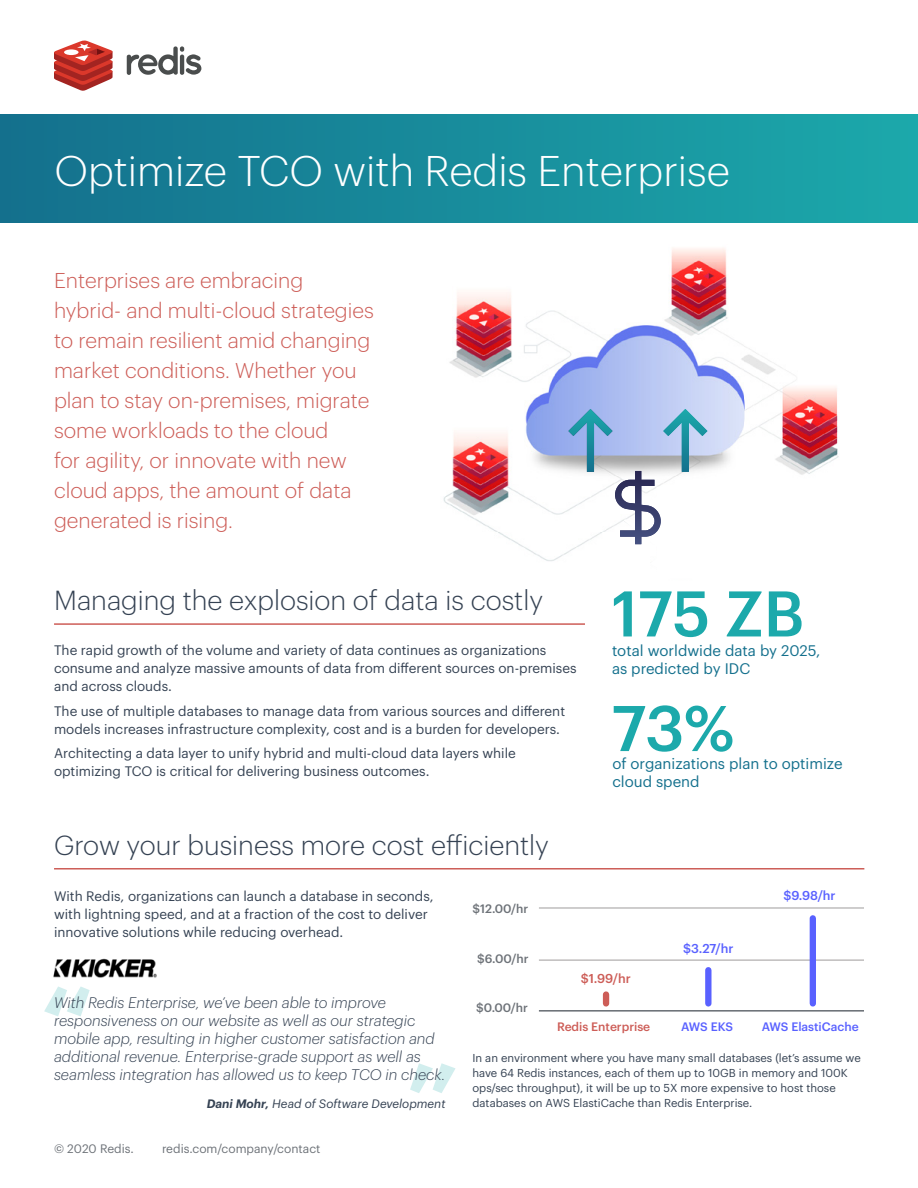
<style>
.page{position:relative;width:918px;height:1188px;background:#fff}
.page>*{position:absolute;margin:0;border:0;box-sizing:border-box;transform-origin:0 0}
.t1{font:600 108px "Graphik";color:#d2eeee}
.t2{font:500 63px/114.6px "Graphik";color:#1ca9ab}
.t3{font:300 42px "Graphik";color:#fff}
.t4{font:300 27px "Graphik";color:#354253}
.t5{font:300 21px/30px "Graphik";color:#cd5d57}
.t6{font:italic 300 15px/18px "Graphik";color:#354253}
.t7{font:15px/18px "Graphik";color:#14708d}
.t8{font:13.5px/18px "Graphik";color:#354253}
.t9{font:500 12.6px "Graphik";color:#5961ff}
.t10{font:500 12.6px "Graphik";color:#cd5d57}
.t11{font:12px "Graphik";color:#6d7278}
.t12{font:italic 12px "Graphik";color:#354253}
.t13{font:500 12px "Graphik";color:#6d7278}
.t14{font:500 12px "Graphik";color:#5961ff}
.t15{font:500 12px "Graphik";color:#cd5d57}
.t16{font:11.25px/15px "Graphik";color:#354253}
.s1{font-weight:600}
</style>
<div class="page">
<img style="left:443px;top:248px;width:396px;height:313px">
<svg style="left:568px;top:409px;width:164px;height:152px"></svg>
<div style="left:0;top:114px;width:918px;height:108px;background:linear-gradient(to right,#14708d,#1ca9ab)"></div>
<hr style="left:54px;top:623px;width:531px;height:2px;background:#cd5d57">
<hr style="left:54px;top:868px;width:810px;height:2px;background:#cd5d57">
<img style="left:53px;top:958px;width:104px;height:20px">
<hr style="left:539px;top:1010px;width:325px;height:2px;background:#6d7278">
<hr style="left:539px;top:959px;width:325px;height:2px;background:#c2c0c0">
<hr style="left:539px;top:907px;width:325px;height:2px;background:#c2c0c0">
<div style="left:603px;top:995px;width:6px;height:8px;background:#cd5d57"></div>
<div style="left:705px;top:970px;width:7px;height:33px;background:#5961ff"></div>
<div style="left:810px;top:918px;width:6px;height:85px;background:#5961ff"></div>
<svg style="left:54px;top:40px;width:59px;height:51px"></svg>
<svg style="left:127px;top:46px;width:74px;height:29px"></svg>
<h3 class="t3" style="left:54px;top:140px;width:677px">Optimize TCO with Redis Enterprise</h3>
<p class="t5" style="left:54px;top:264px;width:321px">Enterprises are embracing hybrid- and multi-cloud strategies to remain resilient amid changing market conditions. Whether you plan to stay on-premises, migrate some workloads to the cloud<br>for agility, or innovate with new cloud apps, the amount of data generated is rising.</p>
<h3 class="t4" style="left:54px;top:580px;width:491px">Managing the explosion of data is costly</h3>
<p class="t8" style="left:54px;top:640px;width:524px">The rapid growth of the volume and variety of data continues as organizations consume and analyze massive amounts of data from different sources on-premises and across clouds.</p>
<p class="t8" style="left:54px;top:701px;width:513px">The use of multiple databases to manage data from various sources and different models increases infrastructure complexity, cost and is a burden for developers.</p>
<p class="t8" style="left:54px;top:743px;width:463px">Architecting a data layer to unify hybrid and multi-cloud data layers while optimizing TCO is critical for delivering business outcomes.</p>
<h3 class="t4" style="left:54px;top:825px;width:496px">Grow your business more cost efficiently</h3>
<p class="t8" style="left:54px;top:886px;width:381px">With Redis, organizations can launch a database in seconds, with lightning speed, and at a fraction of the cost to deliver innovative solutions while reducing overhead.</p>
<p class="t13" style="left:472px;top:899px;width:57px">$12.00/hr</p>
<h2 class="t2" style="left:612px;top:551px;width:194px">175 ZB<br>73%</h2>
<p class="t7" style="left:612px;top:641px;width:210px">total worldwide data by 2025, as predicted by IDC</p>
<p class="t7" style="left:612px;top:754px;width:232px">of organizations plan to optimize cloud spend</p>
<p class="t9" style="left:783px;top:886px;width:54px">$9.98/hr</p>
<h1 class="t1" style="left:41px;top:943px;width:55px">“</h1>
<p class="t6" style="left:54px;top:992px;width:393px">With Redis Enterprise, we’ve been able to improve responsiveness on our website as well as our strategic mobile app, resulting in higher customer satisfaction and additional revenue. Enterprise-grade support as well as seamless integration has allowed us to keep TCO in check.</p>
<p class="t12" style="left:207px;top:1094px;width:240px"><span class="s1">Dani Mohr,</span> Head of Software Development</p>
<h1 class="t1" style="left:459px;top:1137px;width:55px;rotate:-180deg">“</h1>
<p class="t11" style="left:54px;top:1139px;width:81px">© 2020 Redis.</p>
<p class="t11" style="left:162px;top:1139px;width:160px">redis.com/company/contact</p>
<p class="t13" style="left:477px;top:949px;width:53px">$6.00/hr</p>
<p class="t13" style="left:476px;top:999px;width:53px">$0.00/hr</p>
<p class="t10" style="left:581px;top:969px;width:51px">$1.99/hr</p>
<p class="t9" style="left:683px;top:939px;width:52px">$3.27/hr</p>
<p class="t14" style="left:681px;top:1018px;width:53px">AWS EKS</p>
<p class="t14" style="left:762px;top:1018px;width:99px">AWS ElastiCache</p>
<p class="t16" style="left:472px;top:1049px;width:390px">In an environment where you have many small databases (let’s assume we have 64 Redis instances, each of them up to 10GB in memory and 100K ops/sec throughput), it will be up to 5X more expensive to host those databases on AWS ElastiCache than Redis Enterprise.</p>
<p class="t15" style="left:557px;top:1018px;width:95px">Redis Enterprise</p>
</div>
